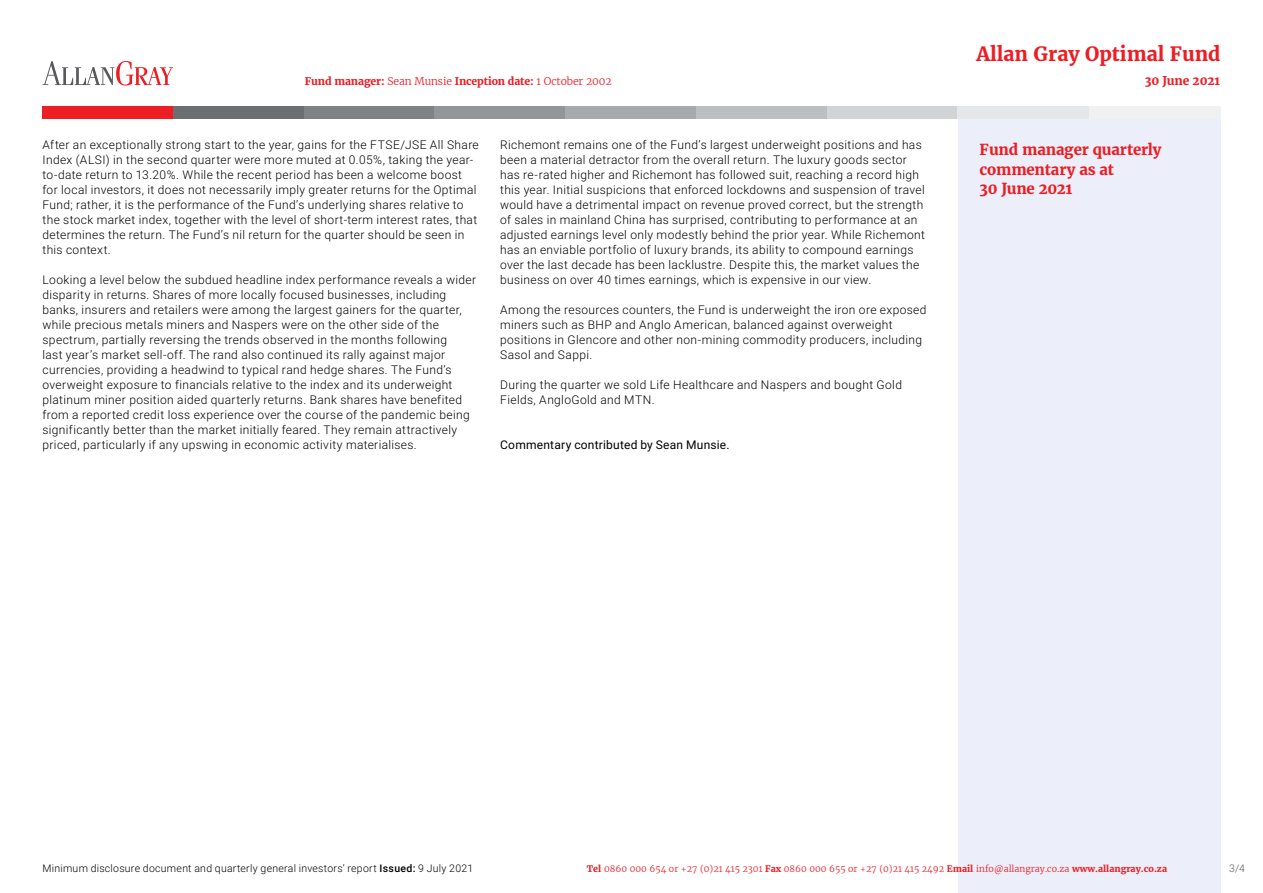
<style>
.page{position:relative;width:1263px;height:893px;background:#fff}
.page>*{position:absolute;margin:0;border:0;box-sizing:border-box;transform-origin:0 0}
.t1{font:700 19.5px "Merriweather";color:#ed1d24}
.t2{font:700 15px/19.5px "Merriweather";letter-spacing:-.01em;color:#ed1d24}
.t3{font:300 12px/15px "Roboto";letter-spacing:.03em;color:#000}
.t4{font:12px "Roboto";letter-spacing:.02em;color:#000}
.t5{font:700 12px "Merriweather";letter-spacing:-.01em;color:#ed1d24}
.t6{font:300 10.5px "Roboto";letter-spacing:.025em;color:#000}
.t7{font:700 10.5px "Merriweather";letter-spacing:-.01em;color:#ed1d24}
.t8{font:300 10.5px "Roboto";color:#58595b}
.t9{font:300 9px "Merriweather";color:#ed1d24}
.s1{font-weight:300}
.s2{font-weight:500}
.s3{font-weight:700}
</style>
<div class="page">
<div style="left:958px;top:119px;width:262px;height:774px;background:#eceff9"></div>
<div style="left:43px;top:106px;width:131px;height:13px;background:#ed1d24"></div>
<div style="left:1089px;top:106px;width:131px;height:13px;background:#f1f1f2"></div>
<div style="left:173px;top:106px;width:132px;height:13px;background:#6d6e71"></div>
<div style="left:304px;top:106px;width:131px;height:13px;background:#808285"></div>
<div style="left:435px;top:106px;width:131px;height:13px;background:#939598"></div>
<div style="left:565px;top:106px;width:132px;height:13px;background:#a7a9ac"></div>
<div style="left:696px;top:106px;width:132px;height:13px;background:#bcbec0"></div>
<div style="left:827px;top:106px;width:131px;height:13px;background:#d1d3d4"></div>
<div style="left:958px;top:106px;width:131px;height:13px;background:#e6e7e8"></div>
<svg style="left:43px;top:61px;width:130px;height:25px"></svg>
<p class="t7" style="left:305px;top:74px;width:308px">Fund manager: <span class="s1">Sean Munsie</span> Inception date: <span class="s1">1 October 2002</span></p>
<p class="t3" style="left:43px;top:137px;width:438px">After an exceptionally strong start to the year, gains for the FTSE/JSE All Share Index (ALSI) in the second quarter were more muted at 0.05%, taking the year&shy;to-date return to 13.20%. While the recent period has been a welcome boost for local investors, it does not necessarily imply greater returns for the Optimal Fund; rather, it is the performance of the Fund’s underlying shares relative to the stock market index, together with the level of short-term interest rates, that determines the return. The Fund’s nil return for the quarter should be seen in this context.</p>
<p class="t3" style="left:43px;top:272px;width:435px">Looking a level below the subdued headline index performance reveals a wider disparity in returns. Shares of more locally focused businesses, including banks, insurers and retailers were among the largest gainers for the quarter, while precious metals miners and Naspers were on the other side of the spectrum, partially reversing the trends observed in the months following<br>last year’s market sell-off. The rand also continued its rally against major currencies, providing a headwind to typical rand hedge shares. The Fund’s overweight exposure to financials relative to the index and its underweight platinum miner position aided quarterly returns. Bank shares have benefited from a reported credit loss experience over the course of the pandemic being significantly better than the market initially feared. They remain attractively priced, particularly if any upswing in economic activity materialises.</p>
<p class="t3" style="left:500px;top:137px;width:426px">Richemont remains one of the Fund’s largest underweight positions and has been a material detractor from the overall return. The luxury goods sector has re-rated higher and Richemont has followed suit, reaching a record high this year. Initial suspicions that enforced lockdowns and suspension of travel would have a detrimental impact on revenue proved correct, but the strength of sales in mainland China has surprised, contributing to performance at an adjusted earnings level only modestly behind the prior year. While Richemont has an enviable portfolio of luxury brands, its ability to compound earnings over the last decade has been lacklustre. Despite this, the market values the business on over 40 times earnings, which is expensive in our view.</p>
<p class="t3" style="left:500px;top:302px;width:428px">Among the resources counters, the Fund is underweight the iron ore exposed miners such as BHP and Anglo American, balanced against overweight positions in Glencore and other non-mining commodity producers, including Sasol and Sappi.</p>
<p class="t3" style="left:500px;top:377px;width:403px">During the quarter we sold Life Healthcare and Naspers and bought Gold<br>Fields, AngloGold and MTN.</p>
<p class="t4" style="left:500px;top:437px;width:231px">Commentary contributed by Sean Munsie.</p>
<h1 class="t1" style="left:976px;top:41px;width:246px">Allan Gray Optimal Fund</h1>
<p class="t5" style="left:1145px;top:73px;width:77px">30 June 2021</p>
<p class="t2" style="left:980px;top:140px;width:183px">Fund manager quarterly commentary as at<br>30 June 2021</p>
<p class="t6" style="left:43px;top:861px;width:432px">Minimum disclosure document and quarterly general investors’ report <span class="s2">Issued:</span> 9 July 2021</p>
<p class="t9" style="left:587px;top:862px;width:582px"><span class="s3">Tel</span> 0860 000 654 or +27 (0)21 415 2301 <span class="s3">Fax</span> 0860 000 655 or +27 (0)21 415 2492 <span class="s3">Email</span> info@allangray.co.za <span class="s3">www.allangray.co.za</span></p>
<p class="t8" style="left:1229px;top:861px;width:17px">3/4</p>
</div>
